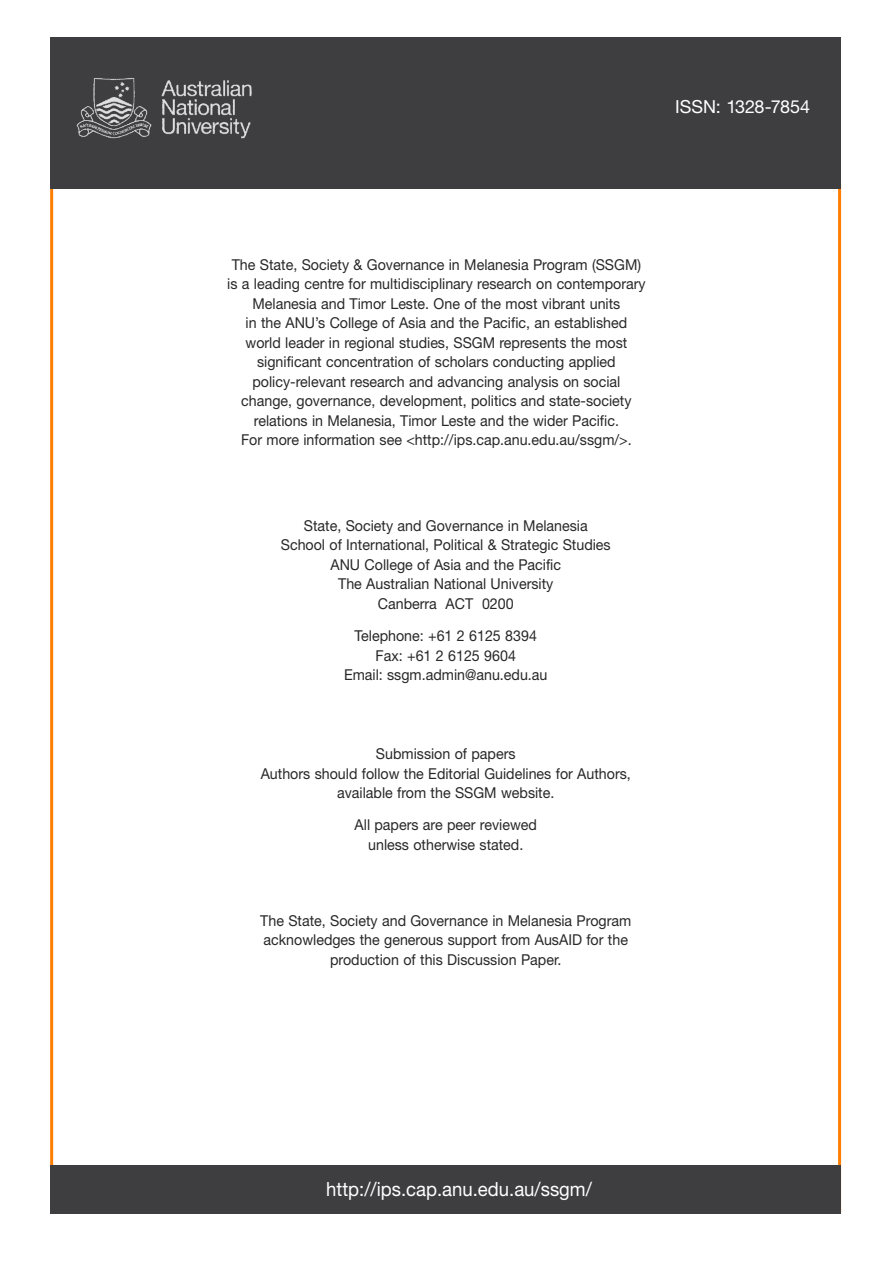
<style>
.page{position:relative;width:893px;height:1263px;background:#fff}
.page>*{position:absolute;margin:0;border:0;box-sizing:border-box;transform-origin:0 0}
.t1{font:19.5px "Helvetica Neue LT Std";color:#fff;scale:.95 1}
.t2{font:18px "Helvetica Neue LT Std";letter-spacing:-.005em;color:#fff}
.t3{font:15px/19.5px "Helvetica Neue LT Std";color:#282829;text-align:center;scale:.95 1}
</style>
<div class="page">
<div style="left:50px;top:1165px;width:791px;height:49px;background:#3e3d40"></div>
<div style="left:50px;top:37px;width:791px;height:151px;background:#3e3d40"></div>
<img style="left:77px;top:78px;width:175px;height:61px">
<p class="t2" style="left:675px;top:96px;width:136px">ISSN: 1328-7854</p>
<p class="t3" style="left:227px;top:254px;width:442px">The State, Society &amp; Governance in Melanesia Program (SSGM) is a leading centre for multidisciplinary research on contemporary Melanesia and Timor Leste. One of the most vibrant units<br>in the ANU’s College of Asia and the Pacific, an established world leader in regional studies, SSGM represents the most significant concentration of scholars conducting applied policy-relevant research and advancing analysis on social change, governance, development, politics and state-society relations in Melanesia, Timor Leste and the wider Pacific.<br>For more information see &lt;http://ips.cap.anu.edu.au/ssgm/&gt;.</p>
<p class="t3" style="left:281px;top:516px;width:349px">State, Society and Governance in Melanesia School of International, Political &amp; Strategic Studies ANU College of Asia and the Pacific<br>The Australian National University<br>Canberra ACT 0200</p>
<p class="t3" style="left:344px;top:626px;width:216px">Telephone: +61 2 6125 8394<br>Fax: +61 2 6125 9604<br>Email: ssgm.admin@anu.edu.au</p>
<p class="t3" style="left:261px;top:744px;width:391px">Submission of papers<br>Authors should follow the Editorial Guidelines for Authors, available from the SSGM website.</p>
<p class="t3" style="left:355px;top:815px;width:193px">All papers are peer reviewed unless otherwise stated.</p>
<p class="t3" style="left:260px;top:910px;width:392px">The State, Society and Governance in Melanesia Program acknowledges the generous support from AusAID for the production of this Discussion Paper.</p>
<h1 class="t1" style="left:326px;top:1177px;width:281px">http://ips.cap.anu.edu.au/ssgm/</h1>
</div>
